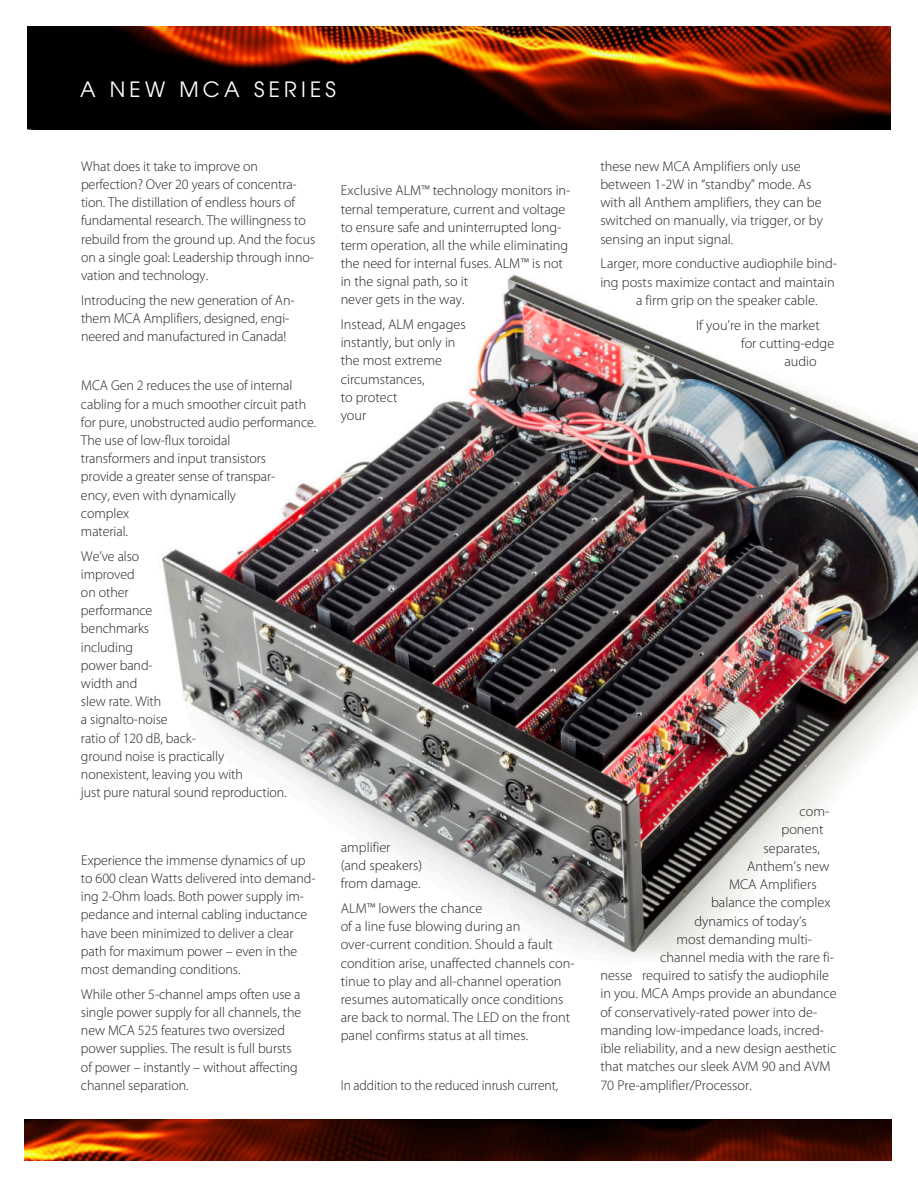
<style>
.page{position:relative;width:918px;height:1188px;background:#fff}
.page>*{position:absolute;margin:0;border:0;box-sizing:border-box;transform-origin:0 0}
.t1{font:21px "Avant Garde";letter-spacing:.2em;color:#fff}
.t2{font:300 14.25px/18.1px "Myriad Pro";letter-spacing:-.005em;color:#231f20}
.t3{font:300 14.25px "Myriad Pro";letter-spacing:-.005em;color:#231f20;scale:.95 1}
</style>
<div class="page">
<img style="left:27px;top:27px;width:864px;height:103px">
<img style="left:24px;top:1120px;width:868px;height:41px">
<img style="left:161px;top:274px;width:757px;height:683px">
<h1 class="t1" style="left:80px;top:82px;width:257px">A NEW MCA SERIES</h1>
<p class="t2" style="left:81px;top:158px;width:236px">What does it take to improve on perfection? Over 20 years of concentra&shy;tion. The distillation of endless hours of fundamental research. The willingness to rebuild from the ground up. And the focus on a single goal: Leadership through inno&shy;vation and technology.</p>
<p class="t2" style="left:81px;top:292px;width:215px">Introducing the new generation of An&shy;them MCA Amplifiers, designed, engi&shy;neered and manufactured in Canada!</p>
<p class="t2" style="left:81px;top:378px;width:237px">MCA Gen 2 reduces the use of internal cabling for a much smoother circuit path for pure, unobstructed audio performance.<br>The use of low-flux toroidal<br>transformers and input transistors<br>provide a greater sense of transpar-<br>ency, even with dynamically<br>complex<br>material.</p>
<p class="t2" style="left:81px;top:548px;width:207px">We’ve also<br>improved<br>on other<br>performance<br>benchmarks<br>including<br>power band-<br>width and<br>slew rate. With<br>a signalto-noise<br>ratio of 120 dB, back-<br>ground noise is practically nonexistent, leaving you with<br>just pure natural sound reproduction.</p>
<p class="t2" style="left:81px;top:852px;width:236px">Experience the immense dynamics of up to 600 clean Watts delivered into demand&shy;ing 2-Ohm loads. Both power supply im&shy;pedance and internal cabling inductance have been minimized to deliver a clear path for maximum power – even in the most demanding conditions.</p>
<p class="t2" style="left:81px;top:986px;width:222px">While other 5-channel amps often use a single power supply for all channels, the new MCA 525 features two oversized power supplies. The result is full bursts of power – instantly – without affecting channel separation.</p>
<p class="t2" style="left:341px;top:183px;width:231px">Exclusive ALM™ technology monitors in&shy;ternal temperature, current and voltage to ensure safe and uninterrupted long&shy;term operation, all the while eliminating the need for internal fuses. ALM™ is not in the signal path, so it<br>never gets in the way.</p>
<p class="t2" style="left:341px;top:316px;width:127px">Instead, ALM engages instantly, but only in the most extreme circumstances,<br>to protect<br>your</p>
<p class="t2" style="left:341px;top:839px;width:83px">amplifier<br>(and speakers) from damage.</p>
<p class="t2" style="left:341px;top:900px;width:236px">ALM™ lowers the chance<br>of a line fuse blowing during an over-current condition. Should a fault condition arise, unaffected channels con&shy;tinue to play and all-channel operation resumes automatically once conditions are back to normal. The LED on the front panel confirms status at all times.</p>
<p class="t3" style="left:341px;top:1079px;width:230px">In addition to the reduced inrush current,</p>
<p class="t2" style="left:600px;top:158px;width:224px">these new MCA Amplifiers only use between 1-2W in “standby” mode. As with all Anthem amplifiers, they can be switched on manually, via trigger, or by sensing an input signal.</p>
<p class="t2" style="left:601px;top:256px;width:238px">Larger, more conductive audiophile bind-</p>
<p class="t2" style="left:600px;top:274px;width:236px">ing posts maximize contact and maintain</p>
<p class="t2" style="left:636px;top:292px;width:183px">a firm grip on the speaker cable.</p>
<p class="t2" style="left:696px;top:317px;width:125px">If you’re in the market</p>
<p class="t2" style="left:741px;top:335px;width:95px">for cutting-edge</p>
<p class="t2" style="left:785px;top:353px;width:34px">audio</p>
<p class="t2" style="left:800px;top:804px;width:31px">com-</p>
<p class="t2" style="left:782px;top:822px;width:44px">ponent</p>
<p class="t2" style="left:764px;top:840px;width:58px">separates,</p>
<p class="t2" style="left:747px;top:858px;width:84px">Anthem’s new</p>
<p class="t2" style="left:729px;top:876px;width:89px">MCA Amplifiers</p>
<p class="t2" style="left:711px;top:895px;width:121px">balance the complex</p>
<p class="t2" style="left:695px;top:913px;width:114px">dynamics of today’s</p>
<p class="t2" style="left:677px;top:931px;width:137px">most demanding multi-</p>
<p class="t2" style="left:660px;top:949px;width:176px">channel media with the rare fi-</p>
<p class="t2" style="left:600px;top:968px;width:230px">nesse required to satisfy the audiophile</p>
<p class="t2" style="left:600px;top:986px;width:238px">in you. MCA Amps provide an abundance</p>
<p class="t2" style="left:600px;top:1004px;width:219px">of conservatively-rated power into de-</p>
<p class="t2" style="left:600px;top:1022px;width:225px">manding low-impedance loads, incred-</p>
<p class="t2" style="left:600px;top:1041px;width:237px">ible reliability, and a new design aesthetic</p>
<p class="t2" style="left:600px;top:1059px;width:232px">that matches our sleek AVM 90 and AVM</p>
<p class="t2" style="left:600px;top:1077px;width:153px">70 Pre-amplifier/Processor.</p>
</div>
